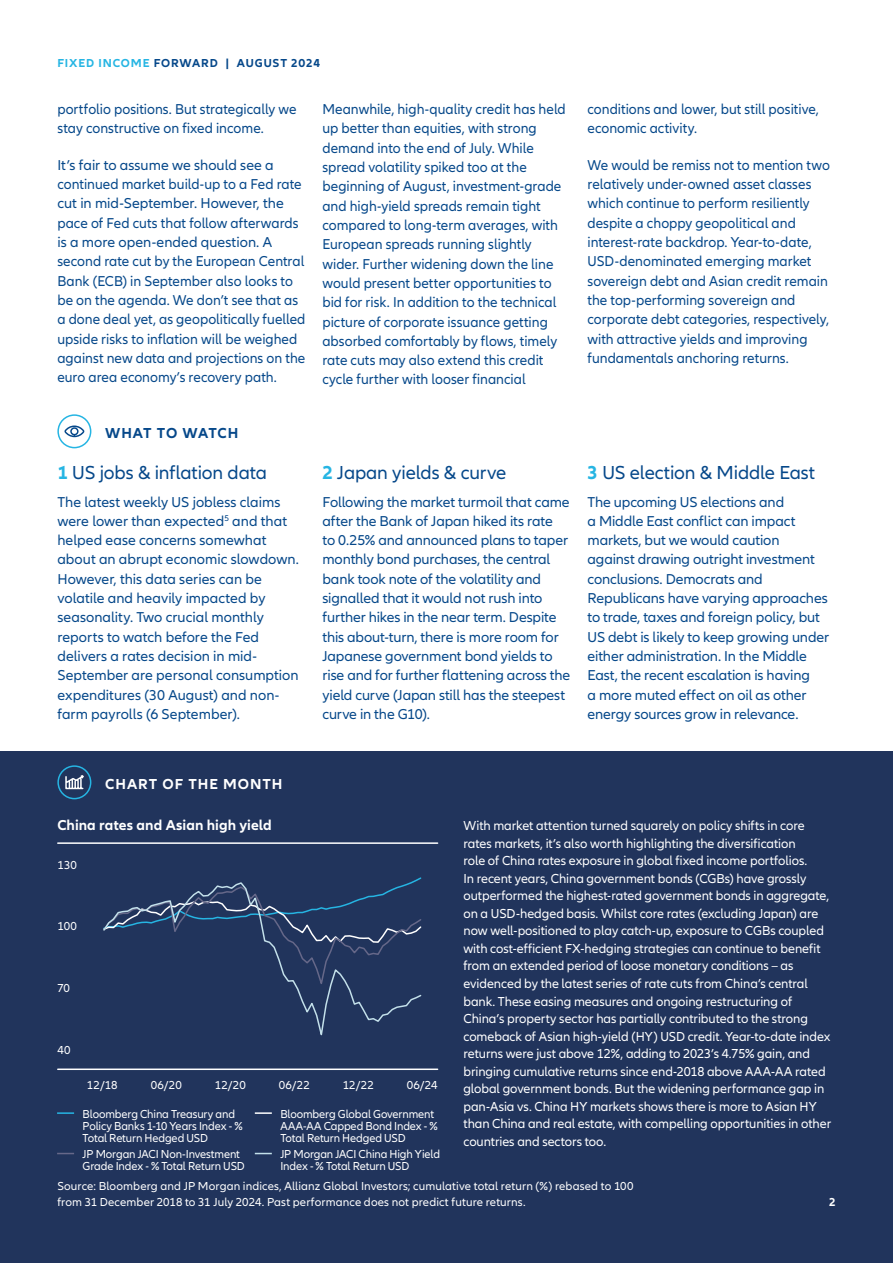
<style>
.page{position:relative;width:893px;height:1263px;background:#fff}
.page>*{position:absolute;margin:0;border:0;box-sizing:border-box;transform-origin:0 0}
.t1{font:19.5px "Allianz Neo";letter-spacing:-.01em;color:#06488a}
.t2{font:700 15px "Allianz Neo";letter-spacing:.065em;color:#fff}
.t3{font:700 15px "Allianz Neo";letter-spacing:.05em;color:#06488a}
.t4{font:14.85px/19.4px "Allianz Neo";color:#06488a}
.t5{font:14.85px/19.4px "Allianz Neo";color:#06488a;scale:.96 1}
.t6{font:700 14.85px "Allianz Neo";letter-spacing:.005em;color:#fff}
.t7{font:13.5px/17.5px "Allianz Neo";letter-spacing:-.005em;color:#fff}
.t8{font:12px/12px "Allianz Neo";letter-spacing:-.005em;color:#fff}
.t9{font:700 12px "Allianz Neo";letter-spacing:.07em;color:#06488a}
.t10{font:700 12px "Allianz Neo";color:#fff}
.s1{color:#26b5e3}
.s2{font-weight:700;color:#26b5e3}
</style>
<div class="page">
<div style="left:0;top:752px;width:893px;height:511px;background:#21345c"></div>
<svg style="left:64px;top:425px;width:21px;height:13px"></svg>
<div style="left:57px;top:414px;width:34px;height:34px;border:2px solid #26b5e3;border-radius:50%"></div>
<svg style="left:65px;top:775px;width:19px;height:15px"></svg>
<div style="left:57px;top:765px;width:34px;height:34px;border:2px solid #26b5e3;border-radius:50%"></div>
<hr style="left:58px;top:1068px;width:380px;height:2px;background:#fff">
<hr style="left:58px;top:842px;width:380px;height:2px;background:#fff">
<svg style="left:57px;top:1112px;width:17px;height:2px"></svg>
<svg style="left:255px;top:1112px;width:17px;height:2px"></svg>
<svg style="left:57px;top:1153px;width:17px;height:1px"></svg>
<svg style="left:255px;top:1153px;width:17px;height:1px"></svg>
<svg style="left:103px;top:881px;width:319px;height:155px"></svg>
<p class="t9" style="left:57px;top:56px;width:264px"><span class="s1">FIXED INCOME</span> FORWARD | AUGUST 2024</p>
<p class="t5" style="left:57px;top:100px;width:251px">portfolio positions. But strategically we stay constructive on fixed income.</p>
<p class="t4" style="left:57px;top:156px;width:250px">It’s fair to assume we should see a continued market build-up to a Fed rate cut in mid-September. However, the pace of Fed cuts that follow afterwards is a more open-ended question. A second rate cut by the European Central Bank (ECB) in September also looks to be on the agenda. We don’t see that as a done deal yet, as geopolitically fuelled upside risks to inflation will be weighed against new data and projections on the euro area economy’s recovery path.</p>
<p class="t5" style="left:322px;top:100px;width:255px">Meanwhile, high-quality credit has held up better than equities, with strong demand into the end of July. While spread volatility spiked too at the beginning of August, investment-grade and high-yield spreads remain tight compared to long-term averages, with European spreads running slightly wider. Further widening down the line would present better opportunities to bid for risk. In addition to the technical picture of corporate issuance getting absorbed comfortably by flows, timely rate cuts may also extend this credit cycle further with looser financial</p>
<p class="t5" style="left:587px;top:100px;width:243px">conditions and lower, but still positive, economic activity.</p>
<p class="t5" style="left:587px;top:156px;width:254px">We would be remiss not to mention two relatively under-owned asset classes which continue to perform resiliently despite a choppy geopolitical and interest-rate backdrop. Year-to-date, USD-denominated emerging market sovereign debt and Asian credit remain the top-performing sovereign and corporate debt categories, respectively, with attractive yields and improving fundamentals anchoring returns.</p>
<p class="t3" style="left:105px;top:424px;width:135px">WHAT TO WATCH</p>
<h1 class="t1" style="left:57px;top:461px;width:211px"><span class="s2">1</span> US jobs &amp; inflation data</h1>
<p class="t4" style="left:57px;top:492px;width:243px">The latest weekly US jobless claims were lower than expected<sup>5</sup> and that helped ease concerns somewhat about an abrupt economic slowdown.<br>However, this data series can be volatile and heavily impacted by seasonality. Two crucial monthly reports to watch before the Fed delivers a rates decision in mid-September are personal consumption expenditures (30 August) and non&shy;farm payrolls (6 September).</p>
<p class="t2" style="left:105px;top:775px;width:179px">CHART OF THE MONTH</p>
<h1 class="t1" style="left:322px;top:461px;width:185px"><span class="s2">2</span> Japan yields &amp; curve</h1>
<p class="t4" style="left:322px;top:492px;width:249px">Following the market turmoil that came after the Bank of Japan hiked its rate<br>to 0.25% and announced plans to taper monthly bond purchases, the central bank took note of the volatility and signalled that it would not rush into further hikes in the near term. Despite this about-turn, there is more room for Japanese government bond yields to rise and for further flattening across the yield curve (Japan still has the steepest curve in the G10).</p>
<h1 class="t1" style="left:587px;top:461px;width:229px"><span class="s2">3</span> US election &amp; Middle East</h1>
<p class="t4" style="left:587px;top:492px;width:243px">The upcoming US elections and<br>a Middle East conflict can impact markets, but we would caution against drawing outright investment conclusions. Democrats and Republicans have varying approaches to trade, taxes and foreign policy, but US debt is likely to keep growing under either administration. In the Middle East, the recent escalation is having<br>a more muted effect on oil as other energy sources grow in relevance.</p>
<p class="t6" style="left:57px;top:816px;width:216px">China rates and Asian high yield</p>
<p class="t8" style="left:57px;top:859px;width:21px">130</p>
<p class="t8" style="left:57px;top:921px;width:21px">100</p>
<p class="t8" style="left:57px;top:982px;width:14px">70</p>
<p class="t8" style="left:57px;top:1044px;width:15px">40</p>
<p class="t8" style="left:87px;top:1079px;width:32px">12/18</p>
<p class="t8" style="left:151px;top:1079px;width:32px">06/20</p>
<p class="t8" style="left:407px;top:1079px;width:32px">06/24</p>
<p class="t8" style="left:215px;top:1079px;width:33px">12/20</p>
<p class="t8" style="left:279px;top:1079px;width:33px">06/22</p>
<p class="t8" style="left:343px;top:1079px;width:33px">12/22</p>
<p class="t8" style="left:83px;top:1108px;width:162px">Bloomberg China Treasury and<br>Policy Banks 1-10 Years Index - %<br>Total Return Hedged USD</p>
<p class="t8" style="left:280px;top:1108px;width:159px">Bloomberg Global Government<br>AAA-AA Capped Bond Index - %<br>Total Return Hedged USD</p>
<p class="t8" style="left:83px;top:1148px;width:164px">JP Morgan JACI Non-Investment<br>Grade Index - % Total Return USD</p>
<p class="t8" style="left:280px;top:1148px;width:161px">JP Morgan JACI China High Yield<br>Index - % Total Return USD</p>
<p class="t7" style="left:463px;top:817px;width:369px">With market attention turned squarely on policy shifts in core rates markets, it’s also worth highlighting the diversification<br>role of China rates exposure in global fixed income portfolios.<br>In recent years, China government bonds (CGBs) have grossly outperformed the highest-rated government bonds in aggregate, on a USD-hedged basis. Whilst core rates (excluding Japan) are now well-positioned to play catch-up, exposure to CGBs coupled with cost-efficient FX-hedging strategies can continue to benefit from an extended period of loose monetary conditions – as evidenced by the latest series of rate cuts from China’s central bank. These easing measures and ongoing restructuring of China’s property sector has partially contributed to the strong comeback of Asian high-yield (HY) USD credit. Year-to-date index returns were just above 12%, adding to 2023’s 4.75% gain, and bringing cumulative returns since end-2018 above AAA-AA rated global government bonds. But the widening performance gap in pan-Asia vs. China HY markets shows there is more to Asian HY than China and real estate, with compelling opportunities in other countries and sectors too.</p>
<p class="t8" style="left:57px;top:1178px;width:578px;line-height:15.6px">Source: Bloomberg and JP Morgan indices, Allianz Global Investors; cumulative total return (%) rebased to 100 from 31 December 2018 to 31 July 2024. Past performance does not predict future returns.</p>
<p class="t10" style="left:829px;top:1194px;width:8px">2</p>
</div>
